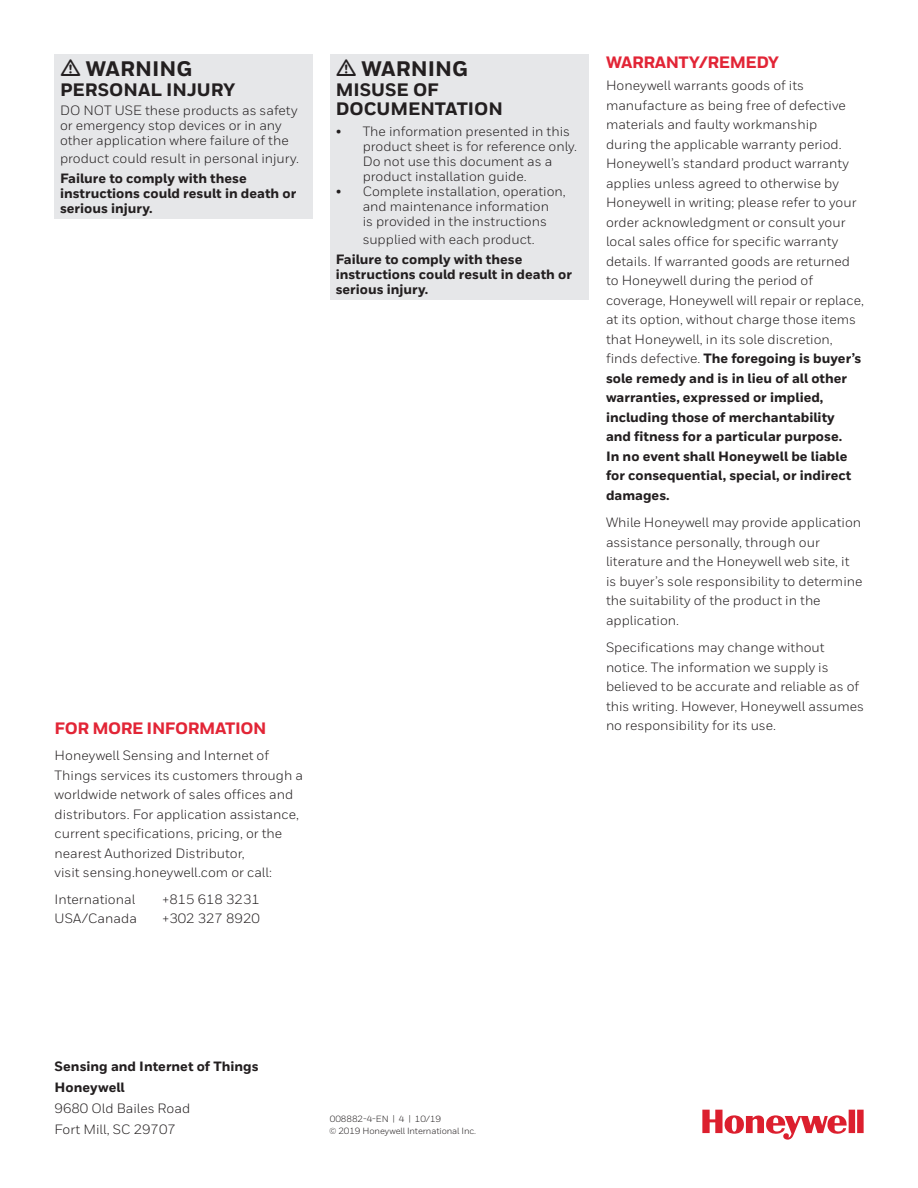
<style>
.page{position:relative;width:918px;height:1188px;background:#fff}
.page>*{position:absolute;margin:0;border:0;box-sizing:border-box;transform-origin:0 0}
.Warning_Head{font:800 21px "Honeywell Sans";color:#231f20}
.Warning_Subhead{font:800 18px/19.5px "Honeywell Sans";color:#231f20}
.t1{font:800 16.5px "Honeywell Sans";letter-spacing:-.025em;color:#e22536}
.Body_Copy{font:13.5px/19.5px "Honeywell Sans";color:#231f20}
.Warning_Subhead-2{font:13.5px/15px "Honeywell Sans";color:#231f20}
.Warning_Bold_Note{font:800 13.5px/15px "Honeywell Sans";color:#231f20}
._25_Back__Copyright{font:9px "Honeywell Sans";letter-spacing:-.01em;color:#231f20}
.s1{font-weight:800}
</style>
<div class="page">
<div style="left:54px;top:54px;width:259px;height:165px;background:#e6e7e9"></div>
<div style="left:330px;top:54px;width:258px;height:246px;background:#e6e7e9"></div>
<svg style="left:702px;top:1110px;width:162px;height:30px"></svg>
<p class="Warning_Head" style="left:86px;top:56px;width:108px">WARNING</p>
<p class="Warning_Subhead" style="left:60px;top:80px;width:177px">PERSONAL INJURY</p>
<p class="Warning_Subhead-2" style="left:60px;top:103px;width:239px">DO NOT USE these products as safety or emergency stop devices or in any other application where failure of the</p>
<p class="Warning_Subhead-2" style="left:60px;top:151px;width:241px">product could result in personal injury.</p>
<p class="Warning_Bold_Note" style="left:60px;top:171px;width:238px">Failure to comply with these instructions could result in death or serious injury.</p>
<p class="t1" style="left:55px;top:718px;width:213px">FOR MORE INFORMATION</p>
<p class="Body_Copy" style="left:55px;top:746px;width:250px">Honeywell Sensing and Internet of Things services its customers through a worldwide network of sales offices and distributors. For application assistance, current specifications, pricing, or the nearest Authorized Distributor,<br>visit sensing.honeywell.com or call:</p>
<p class="Body_Copy" style="left:55px;top:889px;width:82px">International</p>
<p class="Body_Copy" style="left:163px;top:889px;width:99px">+815 618 3231</p>
<p class="Body_Copy" style="left:55px;top:909px;width:84px">USA/Canada</p>
<p class="Body_Copy" style="left:163px;top:909px;width:99px">+302 327 8920</p>
<p class="Warning_Head" style="left:362px;top:56px;width:108px">WARNING</p>
<p class="Warning_Subhead" style="left:336px;top:80px;width:169px">MISUSE OF<br>DOCUMENTATION</p>
<p class="Warning_Subhead-2" style="left:363px;top:124px;width:216px;text-indent:-27px">• The information presented in this product sheet is for reference only.<br>Do not use this document as a product installation guide.</p>
<p class="Warning_Subhead-2" style="left:363px;top:184px;width:205px;text-indent:-27px">• Complete installation, operation, and maintenance information<br>is provided in the instructions</p>
<p class="Warning_Subhead-2" style="left:363px;top:232px;width:174px">supplied with each product.</p>
<p class="Warning_Bold_Note" style="left:336px;top:252px;width:238px">Failure to comply with these instructions could result in death or serious injury.</p>
<p class="t1" style="left:606px;top:52px;width:175px">WARRANTY/REMEDY</p>
<p class="Body_Copy" style="left:606px;top:76px;width:259px">Honeywell warrants goods of its manufacture as being free of defective materials and faulty workmanship<br>during the applicable warranty period.<br>Honeywell’s standard product warranty applies unless agreed to otherwise by Honeywell in writing; please refer to your order acknowledgment or consult your local sales office for specific warranty details. If warranted goods are returned to Honeywell during the period of coverage, Honeywell will repair or replace, at its option, without charge those items that Honeywell, in its sole discretion, finds defective. <span class="s1">The foregoing is buyer’s sole remedy and is in lieu of all other warranties, expressed or implied, including those of merchantability<br>and fitness for a particular purpose.<br>In no event shall Honeywell be liable for consequential, special, or indirect damages.</span></p>
<p class="Body_Copy" style="left:606px;top:513px;width:258px">While Honeywell may provide application assistance personally, through our literature and the Honeywell web site, it is buyer’s sole responsibility to determine the suitability of the product in the application.</p>
<p class="Body_Copy" style="left:606px;top:638px;width:259px">Specifications may change without notice. The information we supply is believed to be accurate and reliable as of this writing. However, Honeywell assumes no responsibility for its use.</p>
<p class="Warning_Bold_Note" style="left:55px;top:1059px;width:205px">Sensing and Internet of Things</p>
<p class="Body_Copy" style="left:55px;top:1077px;width:137px;line-height:21px"><span class="s1">Honeywell<br></span>9680 Old Bailes Road</p>
<p class="Body_Copy" style="left:55px;top:1120px;width:123px">Fort Mill, SC 29707</p>
<p class="_25_Back__Copyright" style="left:330px;top:1114px;width:113px">008882-4-EN | 4 | 10/19</p>
<p class="_25_Back__Copyright" style="left:329px;top:1126px;width:149px">© 2019 Honeywell International Inc.</p>
</div>
